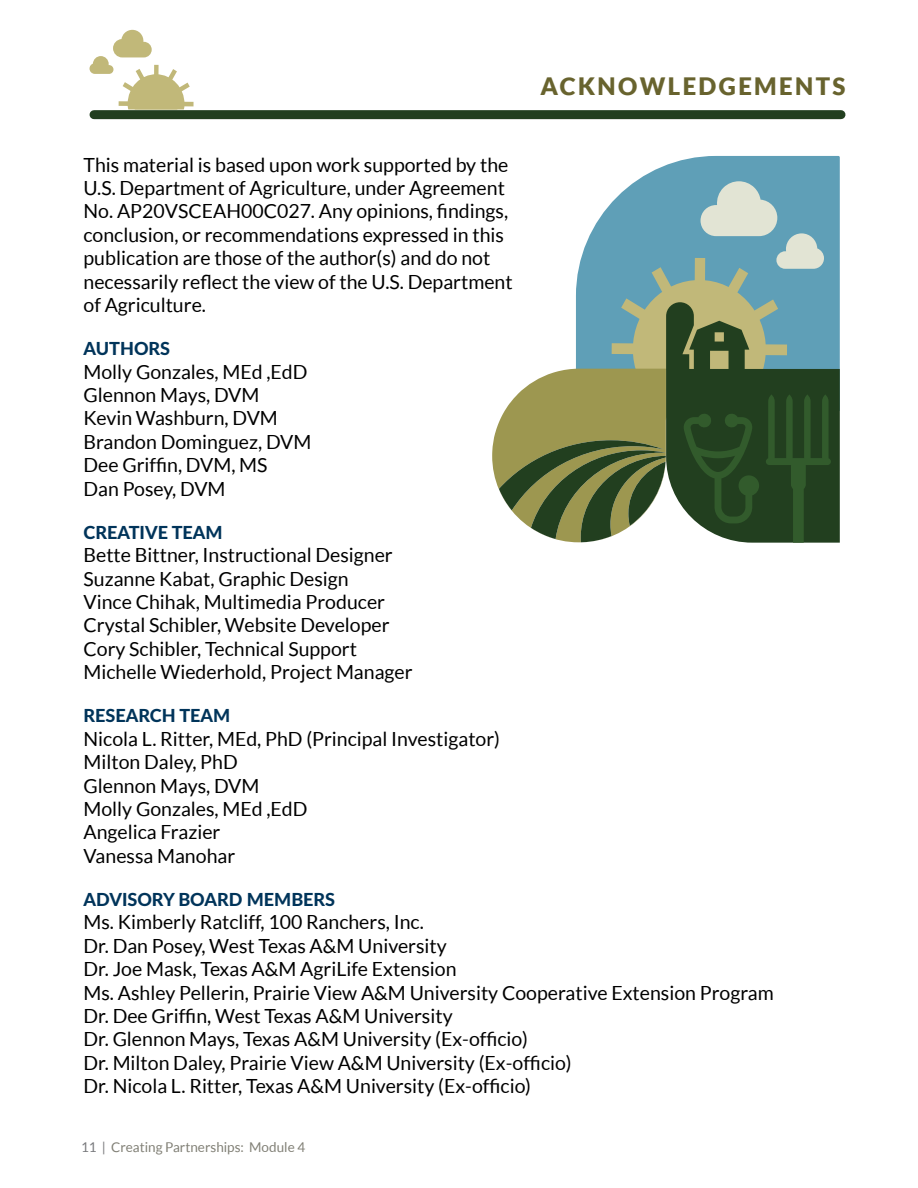
<style>
.page{position:relative;width:918px;height:1188px;background:#fff}
.page>*{position:absolute;margin:0;border:0;box-sizing:border-box;transform-origin:0 0}
.t1{font:900 24px "Lato";letter-spacing:.1em;color:#68632e}
.Paragraph_Style_1{font:19.5px/23.4px "Lato";color:#000}
.t2{font:800 18px "Lato";color:#00345a}
.t3{font:13.5px "Lato";color:#818076}
.s1{color:#797a7d}
</style>
<div class="page">
<div style="left:94px;top:110px;width:747px;height:9px;background:#223f1f"></div>
<svg style="left:90px;top:30px;width:104px;height:79px"></svg>
<svg style="left:636px;top:156px;width:204px;height:25px;background:#73abc0"></svg>
<svg style="left:492px;top:181px;width:348px;height:362px"></svg>
<p class="t1" style="left:541px;top:72px;width:307px">ACKNOWLEDGEMENTS</p>
<p class="Paragraph_Style_1" style="left:84px;top:153px;width:431px">This material is based upon work supported by the U.S. Department of Agriculture, under Agreement No. AP20VSCEAH00C027. Any opinions, findings, conclusion, or recommendations expressed in this publication are those of the author(s) and do not necessarily reflect the view of the U.S. Department of Agriculture.</p>
<p class="t2" style="left:84px;top:335px;width:88px">AUTHORS</p>
<p class="Paragraph_Style_1" style="left:84px;top:360px;width:225px">Molly Gonzales, MEd ,EdD</p>
<p class="Paragraph_Style_1" style="left:84px;top:383px;width:177px">Glennon Mays, DVM</p>
<p class="Paragraph_Style_1" style="left:84px;top:407px;width:196px">Kevin Washburn, DVM</p>
<p class="Paragraph_Style_1" style="left:84px;top:430px;width:229px">Brandon Dominguez, DVM</p>
<p class="Paragraph_Style_1" style="left:84px;top:453px;width:186px">Dee Griffin, DVM, MS</p>
<p class="Paragraph_Style_1" style="left:84px;top:477px;width:144px">Dan Posey, DVM</p>
<p class="t2" style="left:84px;top:519px;width:141px">CREATIVE TEAM</p>
<p class="Paragraph_Style_1" style="left:84px;top:543px;width:311px">Bette Bittner, Instructional Designer</p>
<p class="Paragraph_Style_1" style="left:84px;top:567px;width:267px">Suzanne Kabat, Graphic Design</p>
<p class="Paragraph_Style_1" style="left:84px;top:590px;width:303px">Vince Chihak, Multimedia Producer</p>
<p class="Paragraph_Style_1" style="left:84px;top:614px;width:308px">Crystal Schibler, Website Developer</p>
<p class="Paragraph_Style_1" style="left:84px;top:637px;width:275px">Cory Schibler, Technical Support</p>
<p class="Paragraph_Style_1" style="left:84px;top:660px;width:331px">Michelle Wiederhold, Project Manager</p>
<p class="t2" style="left:84px;top:703px;width:148px">RESEARCH TEAM</p>
<p class="Paragraph_Style_1" style="left:84px;top:727px;width:418px">Nicola L. Ritter, MEd, PhD (Principal Investigator)</p>
<p class="Paragraph_Style_1" style="left:84px;top:750px;width:156px">Milton Daley, PhD</p>
<p class="Paragraph_Style_1" style="left:84px;top:774px;width:177px">Glennon Mays, DVM</p>
<p class="Paragraph_Style_1" style="left:84px;top:797px;width:225px">Molly Gonzales, MEd ,EdD</p>
<p class="Paragraph_Style_1" style="left:84px;top:821px;width:138px">Angelica Frazier</p>
<p class="Paragraph_Style_1" style="left:84px;top:844px;width:153px">Vanessa Manohar</p>
<p class="t2" style="left:84px;top:886px;width:253px">ADVISORY BOARD MEMBERS</p>
<p class="Paragraph_Style_1" style="left:84px;top:911px;width:342px">Ms. Kimberly Ratcliff, 100 Ranchers, Inc.</p>
<p class="Paragraph_Style_1" style="left:84px;top:934px;width:365px">Dr. Dan Posey, West Texas A&amp;M University</p>
<p class="Paragraph_Style_1" style="left:84px;top:957px;width:375px">Dr. Joe Mask, Texas A&amp;M AgriLife Extension</p>
<p class="Paragraph_Style_1" style="left:84px;top:981px;width:692px">Ms. Ashley Pellerin, Prairie View A&amp;M University Cooperative Extension Program</p>
<p class="Paragraph_Style_1" style="left:84px;top:1004px;width:371px">Dr. Dee Griffin, West Texas A&amp;M University</p>
<p class="Paragraph_Style_1" style="left:84px;top:1028px;width:446px">Dr. Glennon Mays, Texas A&amp;M University (Ex-officio)</p>
<p class="Paragraph_Style_1" style="left:84px;top:1051px;width:490px">Dr. Milton Daley, Prairie View A&amp;M University (Ex-officio)</p>
<p class="Paragraph_Style_1" style="left:84px;top:1074px;width:449px">Dr. Nicola L. Ritter, Texas A&amp;M University (Ex-officio)</p>
<p class="t3" style="left:81px;top:1140px;width:226px"><span class="s1">11 |</span> Creating Partnerships: Module 4</p>
</div>
